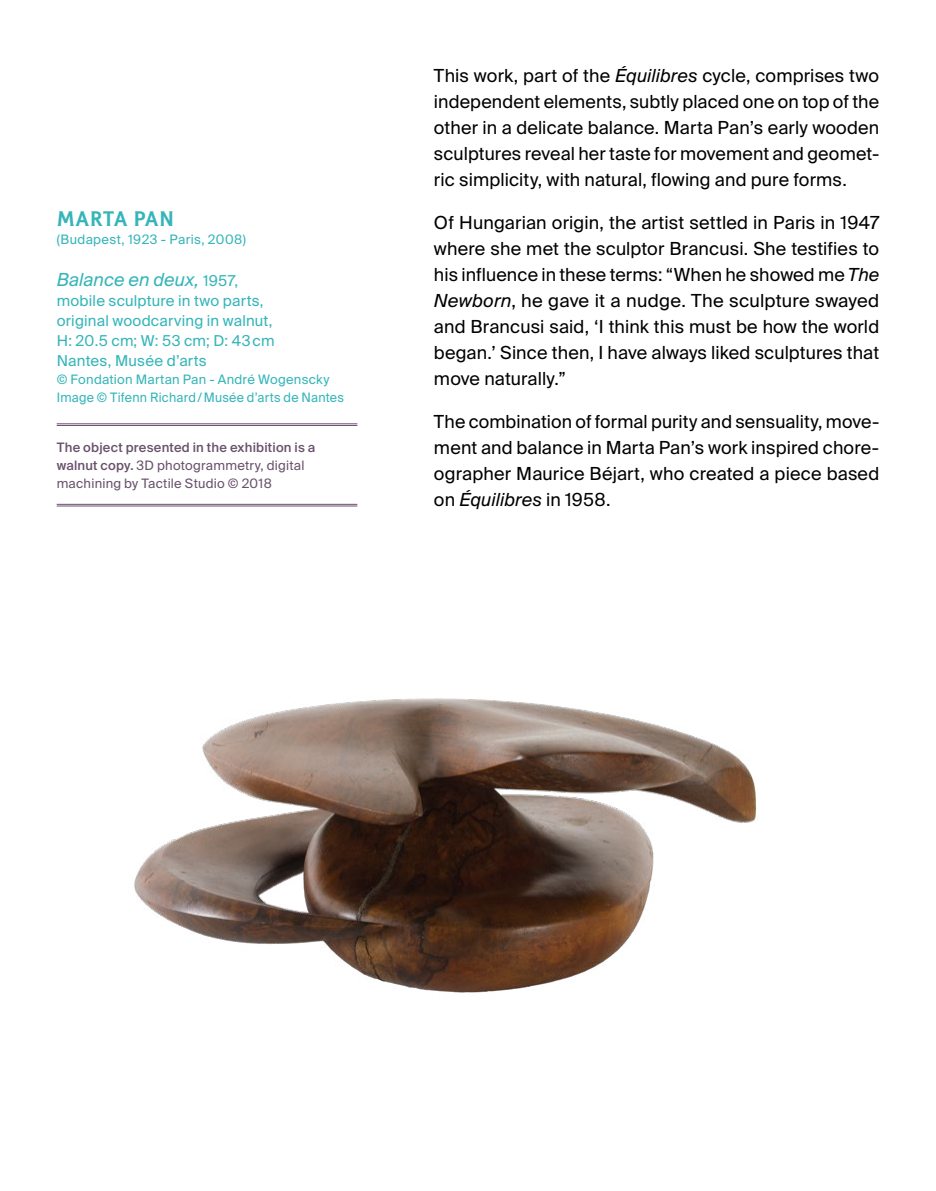
<style>
.page{position:relative;width:936px;height:1191px;background:#fff}
.page>*{position:absolute;margin:0;border:0;box-sizing:border-box;transform-origin:0 0}
.t1{font:20px "Tiresias L Pfont";letter-spacing:.01em;color:#35b5b9}
.t2{font:18px/26px "Suisse Intl";letter-spacing:.005em;color:#000;text-align:justify}
.t3{font:italic 18px "Suisse Intl";letter-spacing:.01em;color:#35b5b9}
.t4{font:15px/20px "Suisse Intl";letter-spacing:.015em;color:#35b5b9}
.t5{font:13px/18px "Suisse Intl";letter-spacing:.02em;color:#69516c}
.t6{font:13px/18px "Suisse Intl";letter-spacing:.02em;color:#35b5b9}
.s1{font-style:normal;font-size:15px}
.s2{font-weight:500}
.s3{font-style:italic}
</style>
<div class="page">
<hr style="left:57px;top:423px;width:300px;height:1px;background:#69516c">
<hr style="left:57px;top:425px;width:300px;height:1px;background:#69516c">
<hr style="left:57px;top:504px;width:300px;height:1px;background:#69516c">
<hr style="left:57px;top:505px;width:300px;height:1px;background:#69516c">
<img style="left:134px;top:698px;width:623px;height:295px">
<p class="t1" style="left:57px;top:206px;width:119px">MARTA PAN</p>
<p class="t6" style="left:57px;top:230px;width:191px">(Budapest, 1923 - Paris, 2008)</p>
<p class="t3" style="left:57px;top:269px;width:183px">Balance en deux, <span class="s1">1957,</span></p>
<p class="t4" style="left:57px;top:291px;width:219px">mobile sculpture in two parts, original woodcarving in walnut,<br>H: 20.5 cm; W: 53 cm; D: 43cm<br>Nantes, Musée d’arts</p>
<p class="t6" style="left:57px;top:370px;width:289px">© Fondation Martan Pan - André Wogenscky<br>Image © Tifenn Richard/Musée d’arts de Nantes</p>
<p class="t5" style="left:57px;top:438px;width:260px"><span class="s2">The object presented in the exhibition is a walnut copy.</span> 3D photogrammetry, digital machining by Tactile Studio © 2018</p>
<p class="t2" style="left:434px;top:63px;width:447px">This work, part of the <span class="s3">Équilibres</span> cycle, comprises two independent elements, subtly placed one on top of the other in a delicate balance. Marta Pan’s early wooden sculptures reveal her taste for movement and geomet&shy;ric simplicity, with natural, flowing and pure forms.</p>
<p class="t2" style="left:434px;top:210px;width:447px">Of Hungarian origin, the artist settled in Paris in 1947 where she met the sculptor Brancusi. She testifies to his influence in these terms: “When he showed me <span class="s3">The Newborn</span>, he gave it a nudge. The sculpture swayed and Brancusi said, ‘I think this must be how the world began.’ Since then, I have always liked sculptures that move naturally.”</p>
<p class="t2" style="left:434px;top:409px;width:447px">The combination of formal purity and sensuality, move&shy;ment and balance in Marta Pan’s work inspired chore&shy;ographer Maurice Béjart, who created a piece based on <span class="s3">Équilibres</span> in 1958.</p>
</div>
